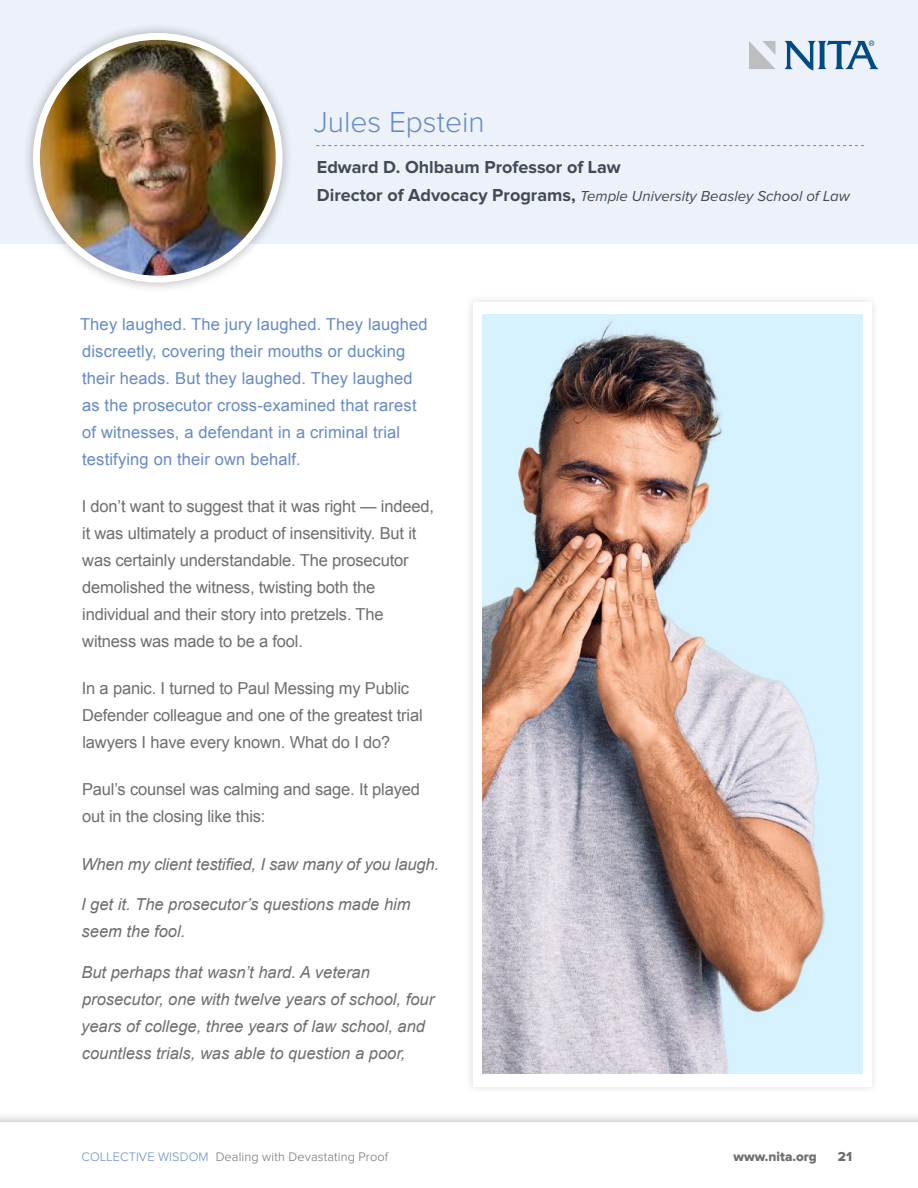
<style>
.page{position:relative;width:918px;height:1188px;background:#fff}
.page>*{position:absolute;margin:0;border:0;box-sizing:border-box;transform-origin:0 0}
.t1{font:300 30px "Proxima Nova";color:#658ac7}
.t2{font:700 18px "Proxima Nova";color:#434a54}
.t3{font:16.5px/27px "Arial";letter-spacing:-.01em;color:#6d6e71}
.t4{font:italic 16.5px/27px "Arial";color:#6d6e71}
.t5{font:16.5px/27px "Arial";letter-spacing:.01em;color:#658ac7}
.t6{font:italic 15px "Proxima Nova";color:#434a54}
.t7{font:13.5px "Proxima Nova Extrabld";color:#6d6e71}
.t8{font:300 12.75px "Proxima Nova";letter-spacing:.01em;color:#6d6e71}
.s1{font-weight:700;font-style:normal;font-size:18px}
.s2{color:#658ac7}
</style>
<div class="page">
<div style="left:0;top:0;width:918px;height:243px;background:#ecf1fa"></div>
<div style="left:0;top:1111px;width:918px;height:77px;background:#000;opacity:.34"></div>
<div style="left:0;top:1122px;width:918px;height:66px;background:#fff"></div>
<svg style="left:749px;top:41px;width:26px;height:28px"></svg>
<svg style="left:784px;top:41px;width:95px;height:29px"></svg>
<svg style="left:316px;top:145px;width:548px;height:1px"></svg>
<div style="left:22px;top:22px;width:272px;height:272px;background:#000;opacity:.3"></div>
<img style="left:36px;top:36px;width:243px;height:243px;border-radius:121px">
<div style="left:33px;top:33px;width:250px;height:250px;border:7px solid #fff;border-radius:50%"></div>
<div style="left:464px;top:294px;width:417px;height:802px;background:#000;opacity:.14"></div>
<div style="left:473px;top:302px;width:399px;height:784px;background:#fff"></div>
<img style="left:483px;top:314px;width:380px;height:760px">
<h1 class="t1" style="left:314px;top:108px;width:172px">Jules Epstein</h1>
<p class="t2" style="left:317px;top:159px;width:305px">Edward D. Ohlbaum Professor of Law</p>
<p class="t6" style="left:317px;top:189px;width:534px"><span class="s1">Director of Advocacy Programs,</span> Temple University Beasley School of Law</p>
<p class="t5" style="left:80px;top:311px;width:349px">They laughed. The jury laughed. They laughed discreetly, covering their mouths or ducking their heads. But they laughed. They laughed as the prosecutor cross-examined that rarest of witnesses, a defendant in a criminal trial testifying on their own behalf.</p>
<p class="t3" style="left:82px;top:493px;width:354px">I don’t want to suggest that it was right — indeed, it was ultimately a product of insensitivity. But it was certainly understandable. The prosecutor demolished the witness, twisting both the individual and their story into pretzels. The witness was made to be a fool.</p>
<p class="t3" style="left:82px;top:675px;width:343px">In a panic. I turned to Paul Messing my Public<br>Defender colleague and one of the greatest trial lawyers I have every known. What do I do?</p>
<p class="t3" style="left:82px;top:776px;width:340px">Paul’s counsel was calming and sage. It played out in the closing like this:</p>
<p class="t4" style="left:81px;top:851px;width:359px">When my client testified, I saw many of you laugh.</p>
<p class="t4" style="left:81px;top:891px;width:331px">I get it. The prosecutor’s questions made him seem the fool.</p>
<p class="t4" style="left:81px;top:959px;width:355px">But perhaps that wasn’t hard. A veteran prosecutor, one with twelve years of school, four years of college, three years of law school, and countless trials, was able to question a poor,</p>
<p class="t8" style="left:82px;top:1151px;width:308px"><span class="s2">COLLECTIVE WISDOM</span> Dealing with Devastating Proof</p>
<p class="t7" style="left:734px;top:1150px;width:85px">www.nita.org</p>
<p class="t7" style="left:838px;top:1150px;width:16px">21</p>
</div>
